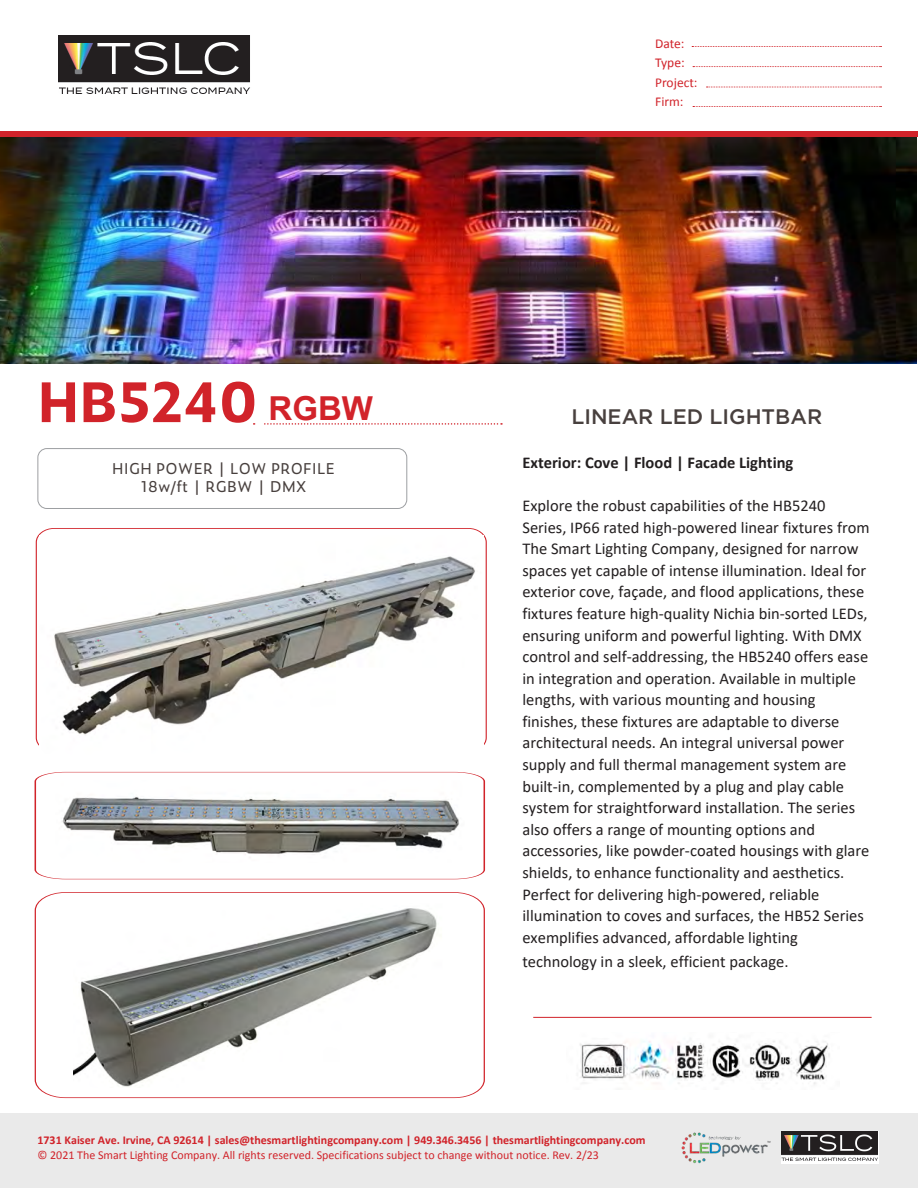
<style>
.page{position:relative;width:918px;height:1188px;background:#fff}
.page>*{position:absolute;margin:0;border:0;box-sizing:border-box;transform-origin:0 0}
.t1{font:700 54px "Zeitung Pro";color:#d1232a}
.t2{font:700 33px "Arial";color:#d2232a}
.t3{font:500 21px "Gotham";color:#48403e}
.t4{font:16.5px/21.6px "Calibri";color:#231f20}
.t5{font:700 16.5px "Calibri";color:#231f20}
.t6{font:15px/18.1px "Zeitung Pro";letter-spacing:.01em;color:#48403e;text-align:center}
.t7{font:13.5px "Calibri";color:#d1232a}
.t8{font:700 12px "Calibri";color:#d1232a}
.t9{font:12px "Calibri";color:#d1232a}
</style>
<div class="page">
<div style="left:0;top:1113px;width:918px;height:75px;background:#eaeaea"></div>
<div style="left:0;top:131px;width:918px;height:6px;background:#d1232a"></div>
<img style="left:58px;top:35px;width:192px;height:59px">
<img style="left:782px;top:1132px;width:96px;height:32px">
<img style="left:681px;top:1132px;width:90px;height:32px">
<svg style="left:692px;top:46px;width:189px;height:1px"></svg>
<svg style="left:693px;top:66px;width:188px;height:1px"></svg>
<svg style="left:706px;top:87px;width:175px;height:1px"></svg>
<svg style="left:693px;top:106px;width:188px;height:1px"></svg>
<svg style="left:265px;top:423px;width:237px;height:2px"></svg>
<div style="left:38px;top:448px;width:369px;height:61px;border:1px solid #9d9fa2;border-radius:9px"></div>
<hr style="left:533px;top:1017px;width:339px;height:1px;background:#d1232a">
<svg style="left:36px;top:528px;width:451px;height:218px"></svg>
<svg style="left:34px;top:892px;width:451px;height:206px"></svg>
<img style="left:580px;top:1038px;width:250px;height:47px">
<img style="left:40px;top:535px;width:444px;height:211px">
<img style="left:0;top:138px;width:916px;height:226px">
<img style="left:73px;top:904px;width:371px;height:183px">
<svg style="left:34px;top:772px;width:452px;height:107px"></svg>
<p class="t1" style="left:38px;top:360px;width:221px">HB5240</p>
<p class="t6" style="left:112px;top:458px;width:224px">HIGH POWER | LOW PROFILE<br>18w/ft | RGBW | DMX</p>
<h2 class="t2" style="left:269px;top:385px;width:106px">RGBW</h2>
<p class="t7" style="left:655px;top:35px;width:31px">Date:</p>
<p class="t7" style="left:655px;top:54px;width:31px">Type:</p>
<p class="t7" style="left:655px;top:74px;width:44px">Project:</p>
<p class="t7" style="left:655px;top:93px;width:30px">Firm:</p>
<p class="t3" style="left:571px;top:403px;width:252px">LINEAR LED LIGHTBAR</p>
<p class="t5" style="left:522px;top:451px;width:272px">Exterior: Cove | Flood | Facade Lighting</p>
<p class="t4" style="left:522px;top:494px;width:349px">Explore the robust capabilities of the HB5240<br>Series, IP66 rated high-powered linear fixtures from The Smart Lighting Company, designed for narrow spaces yet capable of intense illumination. Ideal for exterior cove, façade, and flood applications, these fixtures feature high-quality Nichia bin-sorted LEDs, ensuring uniform and powerful lighting. With DMX control and self-addressing, the HB5240 offers ease in integration and operation. Available in multiple lengths, with various mounting and housing finishes, these fixtures are adaptable to diverse architectural needs. An integral universal power supply and full thermal management system are built-in, complemented by a plug and play cable system for straightforward installation. The series also offers a range of mounting options and accessories, like powder-coated housings with glare shields, to enhance functionality and aesthetics.<br>Perfect for delivering high-powered, reliable illumination to coves and surfaces, the HB52 Series exemplifies advanced, affordable lighting</p>
<p class="t4" style="left:522px;top:950px;width:268px">technology in a sleek, efficient package.</p>
<p class="t8" style="left:37px;top:1132px;width:610px">1731 Kaiser Ave. Irvine, CA 92614 | sales@thesmartlightingcompany.com | 949.346.3456 | thesmartlightingcompany.com</p>
<p class="t9" style="left:37px;top:1147px;width:563px">© 2021 The Smart Lighting Company. All rights reserved. Specifications subject to change without notice. Rev. 2/23</p>
</div>
